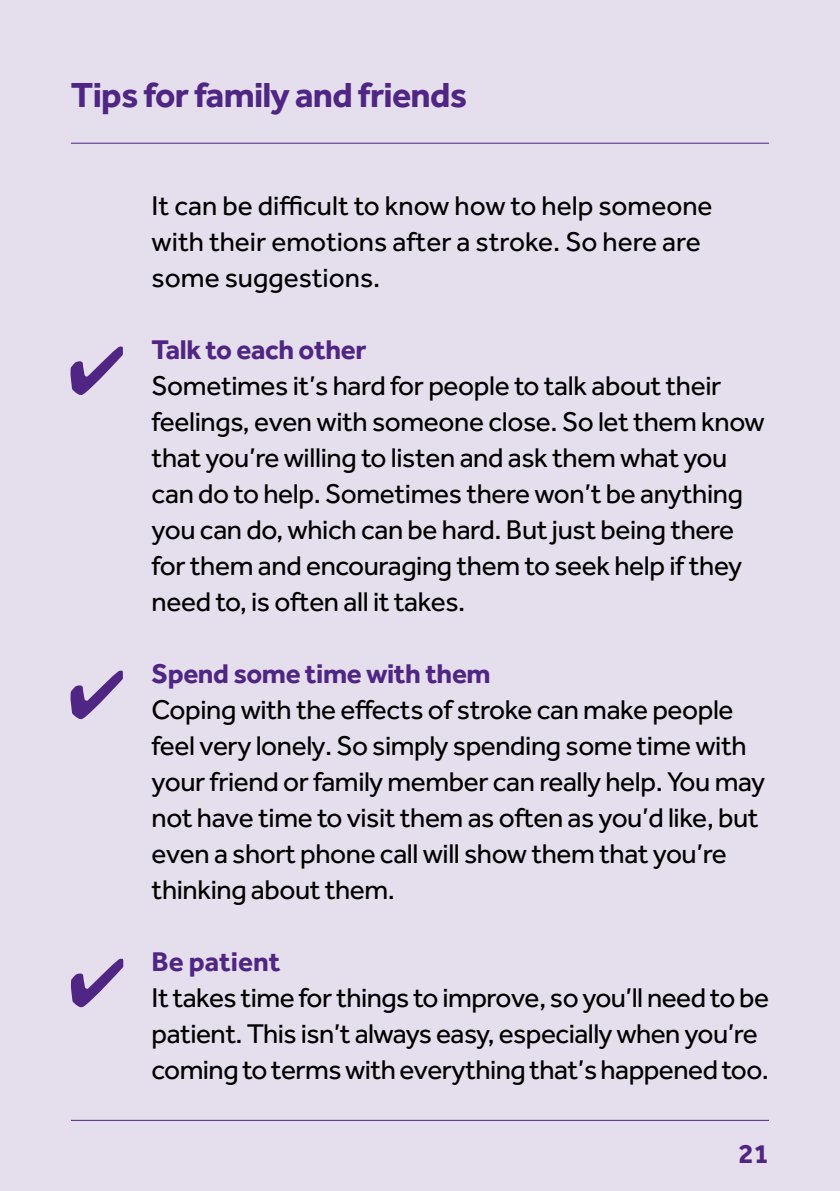
<style>
.page{position:relative;width:840px;height:1191px;background:#fff}
.page>*{position:absolute;margin:0;border:0;box-sizing:border-box;transform-origin:0 0}
.t1{font:700 36px "Effra";letter-spacing:-.02em;color:#4f2683}
.t2{font:28px/36px "Effra";letter-spacing:-.015em;color:#000}
.t3{font:700 28px "Effra";letter-spacing:-.015em;color:#4f2683}
</style>
<div class="page">
<div style="left:0;top:0;width:839px;height:1191px;background:#e5deec"></div>
<hr style="left:71px;top:143px;width:697px;height:1px;background:#4f2683">
<hr style="left:71px;top:1119px;width:697px;height:1px;background:#4f2683">
<svg style="left:70px;top:346px;width:53px;height:49px"></svg>
<svg style="left:70px;top:670px;width:53px;height:49px"></svg>
<svg style="left:71px;top:958px;width:52px;height:49px"></svg>
<p class="t1" style="left:71px;top:73px;width:397px">Tips for family and friends</p>
<p class="t2" style="left:151px;top:187px;width:562px">It can be difficult to know how to help someone with their emotions after a stroke. So here are some suggestions.</p>
<p class="t3" style="left:151px;top:332px;width:216px">Talk to each other</p>
<p class="t2" style="left:151px;top:367px;width:614px">Sometimes it’s hard for people to talk about their feelings, even with someone close. So let them know that you’re willing to listen and ask them what you can do to help. Sometimes there won’t be anything you can do, which can be hard. But just being there for them and encouraging them to seek help if they need to, is often all it takes.</p>
<p class="t3" style="left:151px;top:657px;width:340px">Spend some time with them</p>
<p class="t2" style="left:151px;top:691px;width:614px">Coping with the effects of stroke can make people feel very lonely. So simply spending some time with your friend or family member can really help. You may not have time to visit them as often as you’d like, but even a short phone call will show them that you’re thinking about them.</p>
<p class="t3" style="left:151px;top:945px;width:130px">Be patient</p>
<p class="t2" style="left:151px;top:979px;width:618px">It takes time for things to improve, so you’ll need to be patient. This isn’t always easy, especially when you’re coming to terms with everything that’s happened too.</p>
<p class="t3" style="left:738px;top:1136px;width:32px">21</p>
</div>
